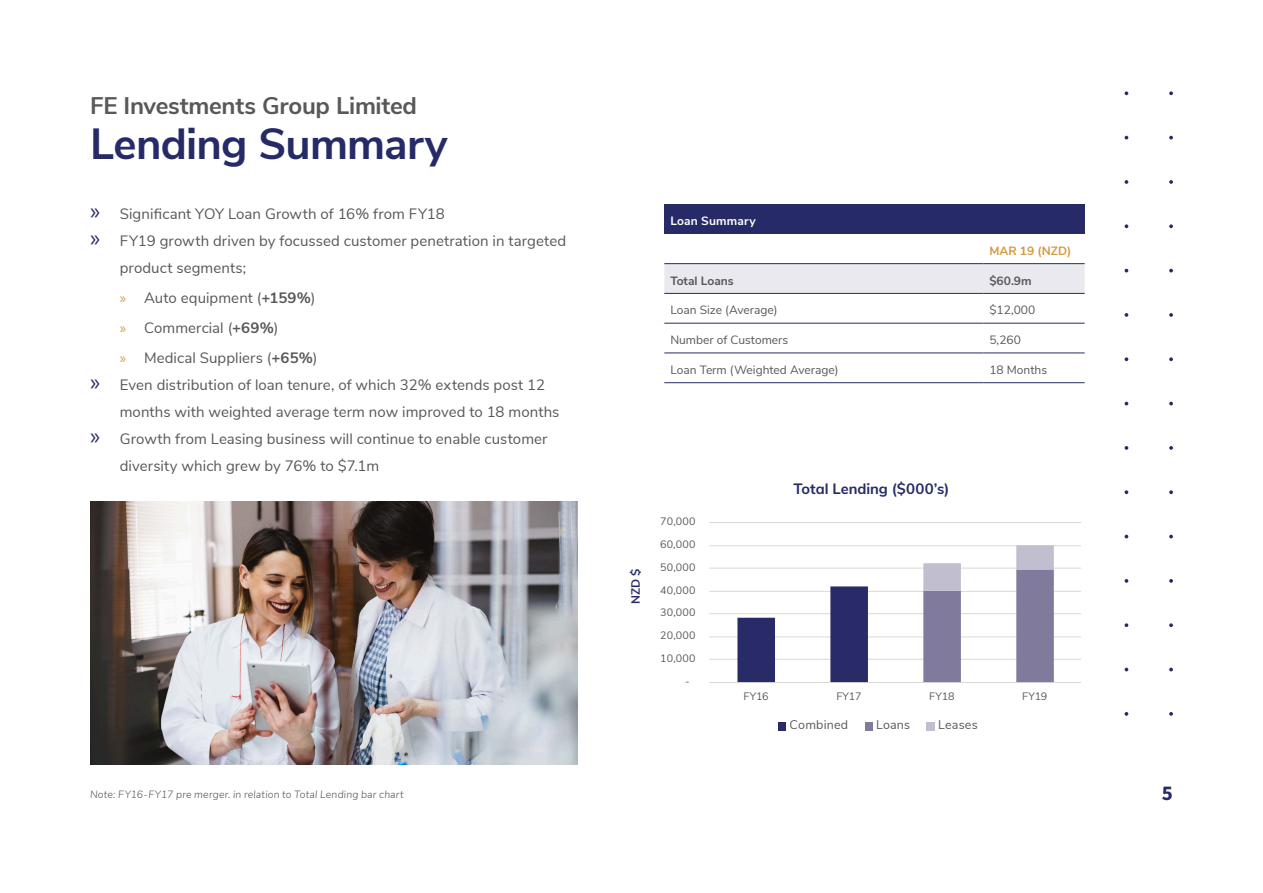
<style>
.page{position:relative;width:1263px;height:893px;background:#fff}
.page>*{position:absolute;margin:0;border:0;box-sizing:border-box;transform-origin:0 0}
.t1{font:700 43.5px "Nunito Sans";letter-spacing:-.015em;color:#262b67}
.t2{font:700 24px "Nunito Sans";letter-spacing:-.01em;color:#57585a}
.t3{font:700 21px "Source Sans Pro";color:#262b67}
.t4{font:15px/30px "Nunito Sans";letter-spacing:.005em;color:#57585a}
.t5{font:700 15px "Nunito Sans";color:#262b67}
.t6{font:12.45px "Nunito Sans";letter-spacing:.015em;color:#595959}
.t7{font:12px "Nunito Sans";color:#57585a}
.t8{font:700 12px "Nunito Sans";color:#57585a}
.t9{font:700 12px "Nunito Sans";letter-spacing:.015em;color:#fff}
.t10{font:700 12px "Nunito Sans";color:#d4983c}
.t11{font:700 12px "Nunito Sans";color:#262b67}
.t12{font:10.65px "Nunito Sans";letter-spacing:.015em;color:#595959}
.t13{font:italic 300 10.5px "Nunito Sans";letter-spacing:.015em;color:#57585a}
.s1{font-family:"Myriad Pro";font-size:24px;color:#262b67}
.s2{font-family:"Myriad Pro";color:#d4983c}
.s3{font-weight:700}
</style>
<div class="page">
<div style="left:664px;top:204px;width:421px;height:30px;background:#262b67"></div>
<div style="left:664px;top:264px;width:421px;height:29px;background:#e9e9ef"></div>
<hr style="left:664px;top:263px;width:319px;height:1px;background:#262b67">
<hr style="left:983px;top:263px;width:102px;height:1px;background:#262b67">
<hr style="left:664px;top:293px;width:319px;height:1px;background:#262b67">
<hr style="left:983px;top:293px;width:102px;height:1px;background:#262b67">
<hr style="left:664px;top:323px;width:319px;height:1px;background:#262b67">
<hr style="left:983px;top:323px;width:102px;height:1px;background:#262b67">
<hr style="left:664px;top:353px;width:319px;height:1px;background:#262b67">
<hr style="left:983px;top:353px;width:102px;height:1px;background:#262b67">
<hr style="left:664px;top:382px;width:319px;height:1px;background:#262b67">
<hr style="left:983px;top:382px;width:102px;height:1px;background:#262b67">
<hr style="left:709px;top:682px;width:372px;height:1px;background:#d9d9d9">
<hr style="left:709px;top:659px;width:372px;height:1px;background:#d9d9d9">
<hr style="left:709px;top:636px;width:372px;height:1px;background:#d9d9d9">
<hr style="left:709px;top:613px;width:372px;height:1px;background:#d9d9d9">
<hr style="left:709px;top:591px;width:372px;height:1px;background:#d9d9d9">
<hr style="left:709px;top:568px;width:372px;height:1px;background:#d9d9d9">
<hr style="left:709px;top:545px;width:372px;height:1px;background:#d9d9d9">
<hr style="left:709px;top:522px;width:372px;height:1px;background:#d9d9d9">
<svg style="left:737px;top:586px;width:131px;height:96px"></svg>
<svg style="left:923px;top:545px;width:131px;height:137px"></svg>
<div style="left:778px;top:722px;width:8px;height:8px;background:#282b67"></div>
<div style="left:865px;top:722px;width:7px;height:8px;background:#807b9d"></div>
<div style="left:927px;top:722px;width:8px;height:8px;background:#c1becf"></div>
<img style="left:90px;top:502px;width:487px;height:262px">
<svg style="left:1124px;top:224px;width:4px;height:4px"></svg>
<svg style="left:1169px;top:224px;width:4px;height:4px"></svg>
<svg style="left:1124px;top:180px;width:4px;height:4px"></svg>
<svg style="left:1169px;top:180px;width:4px;height:4px"></svg>
<svg style="left:1124px;top:136px;width:4px;height:4px"></svg>
<svg style="left:1169px;top:136px;width:4px;height:4px"></svg>
<svg style="left:1124px;top:91px;width:4px;height:4px"></svg>
<svg style="left:1169px;top:91px;width:4px;height:4px"></svg>
<svg style="left:1124px;top:269px;width:4px;height:3px"></svg>
<svg style="left:1169px;top:269px;width:4px;height:3px"></svg>
<svg style="left:1124px;top:313px;width:4px;height:4px"></svg>
<svg style="left:1169px;top:313px;width:4px;height:4px"></svg>
<svg style="left:1124px;top:357px;width:4px;height:4px"></svg>
<svg style="left:1169px;top:357px;width:4px;height:4px"></svg>
<svg style="left:1124px;top:402px;width:4px;height:3px"></svg>
<svg style="left:1169px;top:402px;width:4px;height:3px"></svg>
<svg style="left:1124px;top:446px;width:4px;height:4px"></svg>
<svg style="left:1169px;top:446px;width:4px;height:4px"></svg>
<svg style="left:1124px;top:490px;width:4px;height:4px"></svg>
<svg style="left:1169px;top:490px;width:4px;height:4px"></svg>
<svg style="left:1124px;top:535px;width:4px;height:3px"></svg>
<svg style="left:1169px;top:535px;width:4px;height:3px"></svg>
<svg style="left:1124px;top:579px;width:4px;height:4px"></svg>
<svg style="left:1169px;top:579px;width:4px;height:4px"></svg>
<svg style="left:1124px;top:623px;width:4px;height:4px"></svg>
<svg style="left:1169px;top:623px;width:4px;height:4px"></svg>
<svg style="left:1124px;top:668px;width:4px;height:3px"></svg>
<svg style="left:1169px;top:668px;width:4px;height:3px"></svg>
<svg style="left:1124px;top:712px;width:4px;height:4px"></svg>
<svg style="left:1169px;top:712px;width:4px;height:4px"></svg>
<h2 class="t2" style="left:90px;top:88px;width:329px">FE Investments Group Limited</h2>
<h1 class="t1" style="left:90px;top:112px;width:359px">Lending Summary</h1>
<p class="t4" style="left:90px;top:198px;width:356px"><span class="s1">»</span> Significant YOY Loan Growth of 16% from FY18</p>
<p class="t4" style="left:90px;top:225px;width:478px"><span class="s1">»</span> FY19 growth driven by focussed customer penetration in targeted</p>
<p class="t4" style="left:120px;top:252px;width:128px">product segments;</p>
<p class="t4" style="left:120px;top:282px;width:199px"><span class="s2">»</span> Auto equipment (<span class="s3">+159%</span>) <span class="s2">»</span> Commercial (<span class="s3">+69%</span>)<br><span class="s2">»</span> Medical Suppliers (<span class="s3">+65%</span>)</p>
<p class="t4" style="left:90px;top:369px;width:457px"><span class="s1">»</span> Even distribution of loan tenure, of which 32% extends post 12</p>
<p class="t4" style="left:120px;top:396px;width:441px">months with weighted average term now improved to 18 months</p>
<p class="t4" style="left:90px;top:423px;width:459px"><span class="s1">»</span> Growth from Leasing business will continue to enable customer</p>
<p class="t4" style="left:120px;top:450px;width:261px">diversity which grew by 76% to $7.1m</p>
<p class="t13" style="left:90px;top:786px;width:315px">Note: FY16-FY17 pre merger. in relation to Total Lending bar chart</p>
<p class="t9" style="left:670px;top:212px;width:87px">Loan Summary</p>
<p class="t10" style="left:989px;top:242px;width:83px">MAR 19 (NZD)</p>
<p class="t8" style="left:670px;top:272px;width:65px">Total Loans</p>
<p class="t8" style="left:989px;top:272px;width:44px">$60.9m</p>
<p class="t7" style="left:670px;top:301px;width:109px">Loan Size (Average)</p>
<p class="t7" style="left:989px;top:301px;width:47px">$12,000</p>
<p class="t7" style="left:670px;top:331px;width:119px">Number of Customers</p>
<p class="t7" style="left:989px;top:331px;width:33px">5,260</p>
<p class="t7" style="left:670px;top:361px;width:170px">Loan Term (Weighted Average)</p>
<p class="t7" style="left:989px;top:361px;width:59px">18 Months</p>
<p class="t11" style="left:627px;top:604px;width:37px;rotate:-90deg">NZD $</p>
<p class="t12" style="left:660px;top:514px;width:37px">70,000</p>
<p class="t12" style="left:660px;top:536px;width:37px">60,000</p>
<p class="t12" style="left:660px;top:559px;width:37px">50,000</p>
<p class="t12" style="left:660px;top:582px;width:37px">40,000</p>
<p class="t12" style="left:660px;top:605px;width:37px">30,000</p>
<p class="t12" style="left:660px;top:628px;width:37px">20,000</p>
<p class="t12" style="left:660px;top:650px;width:37px">10,000</p>
<p class="t12" style="left:685px;top:673px;width:6px">-</p>
<p class="t5" style="left:793px;top:477px;width:157px">Total Lending ($000’s)</p>
<p class="t12" style="left:743px;top:688px;width:27px">FY16</p>
<p class="t12" style="left:836px;top:688px;width:27px">FY17</p>
<p class="t12" style="left:929px;top:688px;width:27px">FY18</p>
<p class="t12" style="left:1022px;top:688px;width:27px">FY19</p>
<p class="t6" style="left:790px;top:716px;width:60px">Combined</p>
<p class="t6" style="left:876px;top:716px;width:36px">Loans</p>
<p class="t6" style="left:938px;top:716px;width:41px">Leases</p>
<h3 class="t3" style="left:1162px;top:779px;width:13px">5</h3>
</div>
